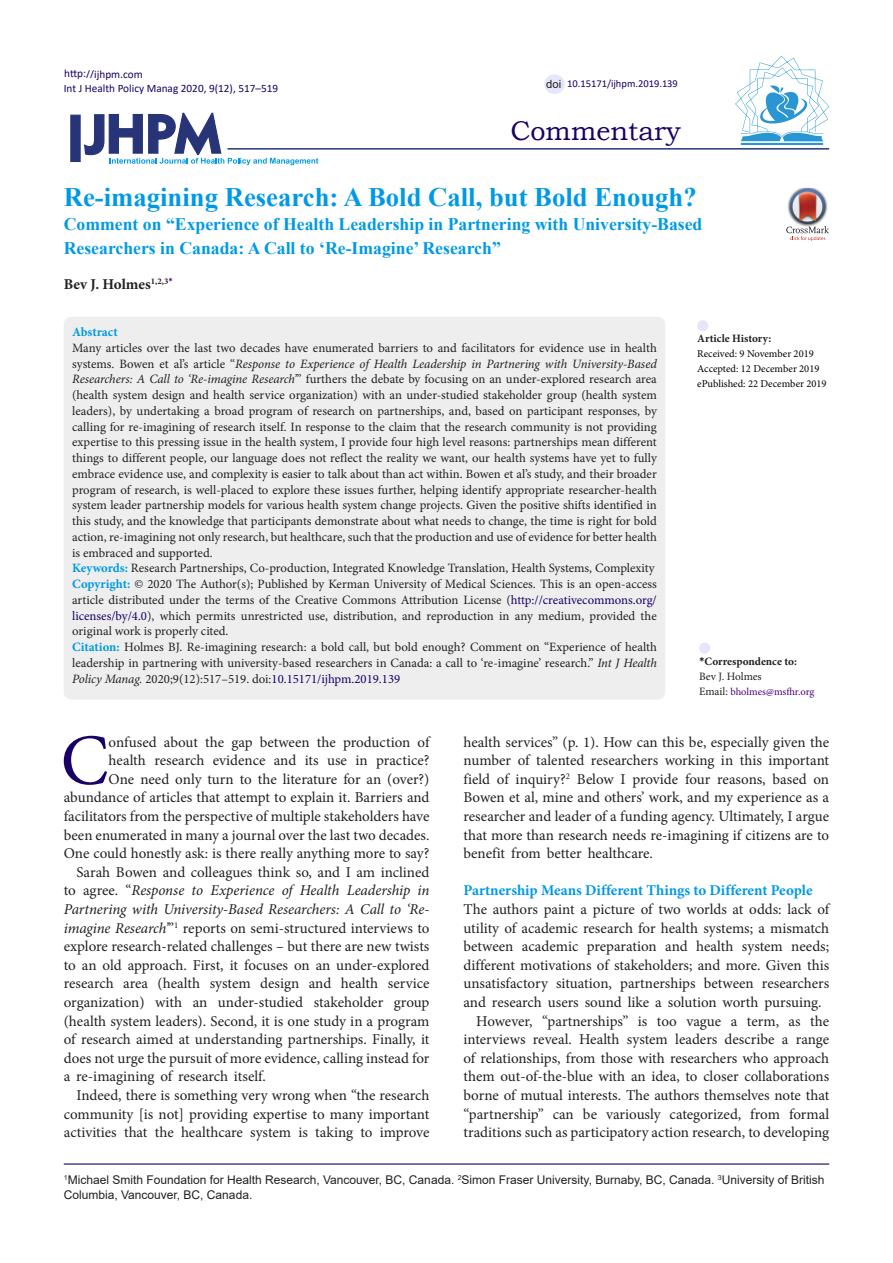
<style>
.page{position:relative;width:893px;height:1263px;background:#fff}
.page>*{position:absolute;margin:0;border:0;box-sizing:border-box;transform-origin:0 0}
.t1{font:72.3px "Minion Pro";color:#190066}
.t2{font:27px "Bookman Old Style";color:#190066}
.Default{font:700 26.7px "Times New Roman";color:#0099e5}
.Default-2{font:700 17.7px/24px "Times New Roman";color:#0099e5}
.t3{font:15px/18.6px "Minion Pro";color:#231f20;text-align:justify}
.t4{font:700 15px "Minion Pro";letter-spacing:-.005em;color:#0099e5}
.Default-3{font:700 15px "Minion Pro";color:#231f20}
.t5{font:12.75px/15.8px "Minion Pro";color:#231f20;text-align:justify}
.Default-4{font:700 12.75px "Minion Pro";color:#0099e5}
.t6{font:12px/14.4px "Arial";color:#231f20}
.t7{font:11.25px "Calibri";color:#190066}
.t8{font:700 11.25px "Minion Pro";color:#231f20}
.t9{font:11.25px "Minion Pro";color:#231f20}
.t10{font:11.25px "Arial";color:#231f20}
.t11{font:10.5px "Minion Pro";color:#000}
.t12{font:10.5px "Minion Pro";letter-spacing:-.005em;color:#4b0082}
.t13{font:10.5px "Calibri";color:#190066}
.s1{font-style:italic}
.s2{font-weight:700;color:#0099e5}
.s3{color:#190066}
.s4{font-family:"Calibri"}
.s5{font-size:11.25px;color:#231f20}
</style>
<div class="page">
<svg style="left:84px;top:112px;width:234px;height:53px"></svg>
<div style="left:70px;top:115px;width:11px;height:47px;background:#273578;border:1px solid #273578"></div>
<hr style="left:227px;top:148px;width:602px;height:2px;background:#273578">
<div style="left:64px;top:317px;width:601px;height:382px;background:#eee;border-radius:8px"></div>
<div style="left:699px;top:642px;width:11px;height:12px;background:#e6e6fa;border-radius:50%"></div>
<div style="left:697px;top:320px;width:11px;height:11px;background:#e6e6fa;border-radius:50%"></div>
<hr style="left:64px;top:1163px;width:765px;height:1px;background:#190066">
<hr style="left:741px;top:143px;width:82px;height:2px;background:#2995d2">
<svg style="left:735px;top:56px;width:94px;height:85px"></svg>
<div style="left:544px;top:74px;width:21px;height:20px;background:#e6e6fa;border-radius:50%"></div>
<img style="left:798px;top:188px;width:18px;height:1px">
<svg style="left:786px;top:189px;width:43px;height:52px"></svg>
<p class="t7" style="left:64px;top:66px;width:80px">http://ijhpm.com</p>
<p class="t7" style="left:64px;top:81px;width:216px">Int J Health Policy Manag 2020, 9(12), 517–519</p>
<p class="t10" style="left:546px;top:76px;width:17px">doi</p>
<p class="t13" style="left:567px;top:76px;width:112px">10.15171/ijhpm.2019.139</p>
<p class="t2" style="left:510px;top:113px;width:172px">Commentary</p>
<p class="Default" style="left:64px;top:178px;width:634px">Re-imagining Research: A Bold Call, but Bold Enough?</p>
<p class="Default-2" style="left:64px;top:211px;width:640px">Comment on “Experience of Health Leadership in Partnering with University-Based<br>Researchers in Canada: A Call to ‘Re-Imagine’ Research”</p>
<p class="Default-3" style="left:64px;top:273px;width:111px">Bev J. Holmes<sup>1,2,3</sup><sup>*</sup></p>
<p class="Default-4" style="left:72px;top:323px;width:47px">Abstract</p>
<p class="t5" style="left:72px;top:340px;width:586px">Many articles over the last two decades have enumerated barriers to and facilitators for evidence use in health systems. Bowen et al’s article “<span class="s1">Response to Experience of Health Leadership in Partnering with University-Based Researchers: A Call to ‘Re-imagine Research’</span>” furthers the debate by focusing on an under-explored research area (health system design and health service organization) with an under-studied stakeholder group (health system leaders), by undertaking a broad program of research on partnerships, and, based on participant responses, by calling for re-imagining of research itself. In response to the claim that the research community is not providing expertise to this pressing issue in the health system, I provide four high level reasons: partnerships mean different things to different people, our language does not reflect the reality we want, our health systems have yet to fully embrace evidence use, and complexity is easier to talk about than act within. Bowen et al’s study, and their broader program of research, is well-placed to explore these issues further, helping identify appropriate researcher-health system leader partnership models for various health system change projects. Given the positive shifts identified in this study, and the knowledge that participants demonstrate about what needs to change, the time is right for bold action, re-imagining not only research, but healthcare, such that the production and use of evidence for better health is embraced and supported.</p>
<p class="t5" style="left:72px;top:560px;width:584px"><span class="s2">Keywords:</span> Research Partnerships, Co-production, Integrated Knowledge Translation, Health Systems, Complexity</p>
<p class="t5" style="left:72px;top:576px;width:586px"><span class="s2">Copyright:</span> © 2020 The Author(s); Published by Kerman University of Medical Sciences. This is an open-access article distributed under the terms of the Creative Commons Attribution License (<span class="s3">http://creativecommons.org/ licenses/by/4.0</span>), which permits unrestricted use, distribution, and reproduction in any medium, provided the original work is properly cited.</p>
<p class="t5" style="left:72px;top:639px;width:586px"><span class="s2">Citation:</span> Holmes BJ. Re-imagining research: a bold call, but bold enough? Comment on “Experience of health leadership in partnering with university-based researchers in Canada: a call to ‘re-imagine’ research.” <span class="s1">Int J Health Policy Manag.</span> 2020;9(12):517–519. doi:<span class="s3">10.15171/ijhpm.2019.139</span></p>
<p class="t8" style="left:697px;top:331px;width:76px">Article History:</p>
<p class="t11" style="left:697px;top:347px;width:118px">Received: 9 November 2019</p>
<p class="t11" style="left:697px;top:362px;width:124px">Accepted: 12 December 2019</p>
<p class="t11" style="left:697px;top:377px;width:131px">ePublished: 22 December 2019</p>
<p class="t8" style="left:699px;top:653px;width:99px"><span class="s4">*</span>Correspondence to:</p>
<p class="t9" style="left:699px;top:669px;width:64px">Bev J. Holmes</p>
<p class="t12" style="left:699px;top:684px;width:117px"><span class="s5">Email:</span> bholmes@msfhr.org</p>
<p class="t1" style="left:61px;top:712px;width:50px">C</p>
<p class="t3" style="left:64px;top:732px;width:367px;text-align:right">onfused about the gap between the production of<br>health research evidence and its use in practice?<br>One need only turn to the literature for an (over?) abundance of articles that attempt to explain it. Barriers and facilitators from the perspective of multiple stakeholders have been enumerated in many a journal over the last two decades.<br>One could honestly ask: is there really anything more to say?</p>
<p class="t3" style="left:64px;top:863px;width:367px;text-indent:13px">Sarah Bowen and colleagues think so, and I am inclined to agree. “<span class="s1">Response to Experience of Health Leadership in Partnering with University-Based Researchers: A Call to ‘Re&shy;imagine Research’</span>”<sup>1</sup> reports on semi-structured interviews to explore research-related challenges – but there are new twists to an old approach. First, it focuses on an under-explored research area (health system design and health service organization) with an under-studied stakeholder group (health system leaders). Second, it is one study in a program of research aimed at understanding partnerships. Finally, it does not urge the pursuit of more evidence, calling instead for a re-imagining of research itself.</p>
<p class="t3" style="left:64px;top:1086px;width:367px;text-indent:13px">Indeed, there is something very wrong when “the research community [is not] providing expertise to many important activities that the healthcare system is taking to improve</p>
<p class="t3" style="left:463px;top:732px;width:367px">health services” (p. 1). How can this be, especially given the number of talented researchers working in this important field of inquiry?<sup>2</sup> Below I provide four reasons, based on Bowen et al, mine and others’ work, and my experience as a researcher and leader of a funding agency. Ultimately, I argue that more than research needs re-imagining if citizens are to benefit from better healthcare.</p>
<p class="t4" style="left:463px;top:880px;width:351px">Partnership Means Different Things to Different People</p>
<p class="t3" style="left:463px;top:900px;width:367px">The authors paint a picture of two worlds at odds: lack of utility of academic research for health systems; a mismatch between academic preparation and health system needs; different motivations of stakeholders; and more. Given this unsatisfactory situation, partnerships between researchers and research users sound like a solution worth pursuing.</p>
<p class="t3" style="left:463px;top:1011px;width:367px;text-indent:13px">However, “partnerships” is too vague a term, as the interviews reveal. Health system leaders describe a range of relationships, from those with researchers who approach them out-of-the-blue with an idea, to closer collaborations borne of mutual interests. The authors themselves note that “partnership” can be variously categorized, from formal traditions such as participatory action research, to developing</p>
<p class="t6" style="left:64px;top:1173px;width:762px"><sup>1</sup>Michael Smith Foundation for Health Research, Vancouver, BC, Canada. <sup>2</sup>Simon Fraser University, Burnaby, BC, Canada. <sup>3</sup>University of British<br>Columbia, Vancouver, BC, Canada.</p>
</div>
